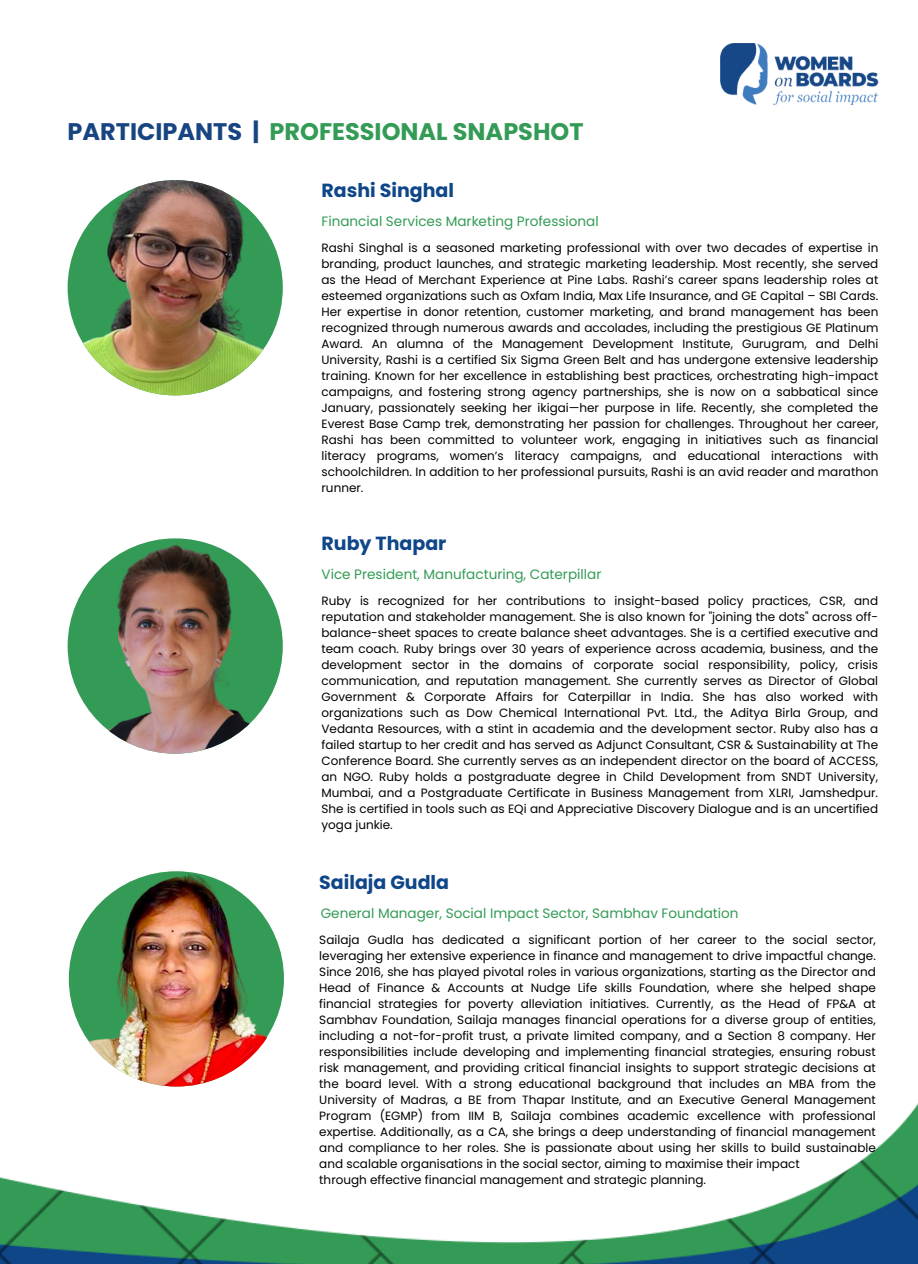
<style>
.page{position:relative;width:918px;height:1264px;background:#fff}
.page>*{position:absolute;margin:0;border:0;box-sizing:border-box;transform-origin:0 0}
.t1{font:700 24px "Poppins";color:#339b55}
.t2{font:700 19.05px "Poppins";color:#0e4688}
.t3{font:13.65px "Poppins";color:#339b55}
.t4{font:12px/16px "Poppins";color:#000;text-align:justify}
.s1{color:#184582}
</style>
<div class="page">
<img style="left:721px;top:43px;width:158px;height:62px">
<img style="left:68px;top:180px;width:215px;height:215px;border-radius:50%">
<img style="left:68px;top:538px;width:215px;height:215px;border-radius:50%">
<img style="left:0;top:1011px;width:918px;height:252px">
<img style="left:68px;top:868px;width:217px;height:218px;border-radius:50%">
<h2 class="t1" style="left:68px;top:114px;width:518px"><span class="s1">PARTICIPANTS |</span> PROFESSIONAL SNAPSHOT</h2>
<p class="t2" style="left:322px;top:177px;width:134px">Rashi Singhal</p>
<p class="t3" style="left:322px;top:212px;width:279px">Financial Services Marketing Professional</p>
<h2 class="t4" style="left:322px;top:240px;width:558px">Rashi Singhal is a seasoned marketing professional with over two decades of expertise in branding, product launches, and strategic marketing leadership. Most recently, she served as the Head of Merchant Experience at Pine Labs. Rashi’s career spans leadership roles at esteemed organizations such as Oxfam India, Max Life Insurance, and GE Capital – SBI Cards.<br>Her expertise in donor retention, customer marketing, and brand management has been recognized through numerous awards and accolades, including the prestigious GE Platinum Award. An alumna of the Management Development Institute, Gurugram, and Delhi University, Rashi is a certified Six Sigma Green Belt and has undergone extensive leadership training. Known for her excellence in establishing best practices, orchestrating high-impact campaigns, and fostering strong agency partnerships, she is now on a sabbatical since January, passionately seeking her ikigai—her purpose in life. Recently, she completed the Everest Base Camp trek, demonstrating her passion for challenges. Throughout her career, Rashi has been committed to volunteer work, engaging in initiatives such as financial literacy programs, women’s literacy campaigns, and educational interactions with schoolchildren. In addition to her professional pursuits, Rashi is an avid reader and marathon runner.</h2>
<h3 class="t2" style="left:322px;top:529px;width:126px">Ruby Thapar</h3>
<p class="t3" style="left:322px;top:564px;width:281px">Vice President, Manufacturing, Caterpillar</p>
<h1 class="t4" style="left:322px;top:592px;width:558px">Ruby is recognized for her contributions to insight-based policy practices, CSR, and reputation and stakeholder management. She is also known for "joining the dots" across off&shy;balance-sheet spaces to create balance sheet advantages. She is a certified executive and team coach. Ruby brings over 30 years of experience across academia, business, and the development sector in the domains of corporate social responsibility, policy, crisis communication, and reputation management. She currently serves as Director of Global Government &amp; Corporate Affairs for Caterpillar in India. She has also worked with organizations such as Dow Chemical International Pvt. Ltd., the Aditya Birla Group, and Vedanta Resources, with a stint in academia and the development sector. Ruby also has a failed startup to her credit and has served as Adjunct Consultant, CSR &amp; Sustainability at The Conference Board. She currently serves as an independent director on the board of ACCESS, an NGO. Ruby holds a postgraduate degree in Child Development from SNDT University, Mumbai, and a Postgraduate Certificate in Business Management from XLRI, Jamshedpur.<br>She is certified in tools such as EQi and Appreciative Discovery Dialogue and is an uncertified yoga junkie.</h1>
<h2 class="t2" style="left:319px;top:868px;width:131px">Sailaja Gudla</h2>
<h3 class="t3" style="left:321px;top:903px;width:419px">General Manager, Social Impact Sector, Sambhav Foundation</h3>
<p class="t4" style="left:319px;top:931px;width:558px">Sailaja Gudla has dedicated a significant portion of her career to the social sector, leveraging her extensive experience in finance and management to drive impactful change.<br>Since 2016, she has played pivotal roles in various organizations, starting as the Director and Head of Finance &amp; Accounts at Nudge Life skills Foundation, where she helped shape financial strategies for poverty alleviation initiatives. Currently, as the Head of FP&amp;A at Sambhav Foundation, Sailaja manages financial operations for a diverse group of entities, including a not-for-profit trust, a private limited company, and a Section 8 company. Her responsibilities include developing and implementing financial strategies, ensuring robust risk management, and providing critical financial insights to support strategic decisions at the board level. With a strong educational background that includes an MBA from the University of Madras, a BE from Thapar Institute, and an Executive General Management Program (EGMP) from IIM B, Sailaja combines academic excellence with professional expertise. Additionally, as a CA, she brings a deep understanding of financial management and compliance to her roles. She is passionate about using her skills to build sustainable and scalable organisations in the social sector, aiming to maximise their impact</p>
<p class="t4" style="left:319px;top:1171px;width:388px">through effective financial management and strategic planning.</p>
</div>
